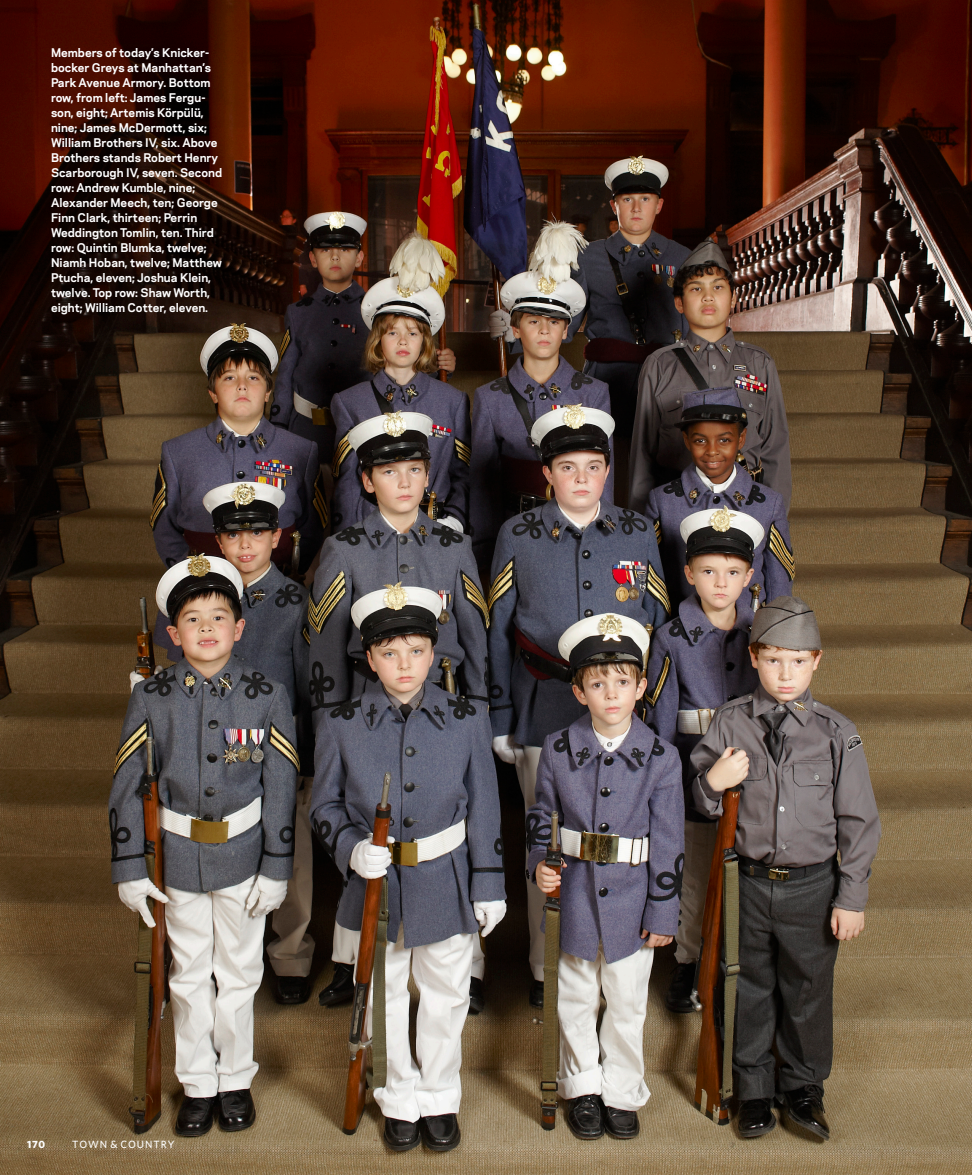
<style>
.page{position:relative;width:972px;height:1175px;background:#fff}
.page>*{position:absolute;margin:0;border:0;box-sizing:border-box;transform-origin:0 0}
.t1{font:700 11.25px/15px "Galaxie Polaris";color:#fff}
.t2{font:500 10.5px "Whitney";letter-spacing:.095em;color:#fff}
.t3{font:700 10.5px "Whitney";color:#fff}
</style>
<div class="page">
<img style="left:0;top:0;width:972px;height:1174px">
<p class="t1" style="left:51px;top:45px;width:173px">Members of today’s Knicker&shy;bocker Greys at Manhattan’s<br>Park Avenue Armory. Bottom row, from left: James Fergu&shy;son, eight; Artemis Körpülü, nine; James McDermott, six;<br>William Brothers IV, six. Above<br>Brothers stands Robert Henry<br>Scarborough IV, seven. Second row: Andrew Kumble, nine;<br>Alexander Meech, ten; George<br>Finn Clark, thirteen; Perrin<br>Weddington Tomlin, ten. Third row: Quintin Blumka, twelve;<br>Niamh Hoban, twelve; Matthew<br>Ptucha, eleven; Joshua Klein, twelve. Top row: Shaw Worth, eight; William Cotter, eleven.</p>
<p class="t3" style="left:27px;top:1137px;width:19px">170</p>
<p class="t2" style="left:72px;top:1138px;width:104px">TOWN &amp; COUNTRY</p>
</div>
